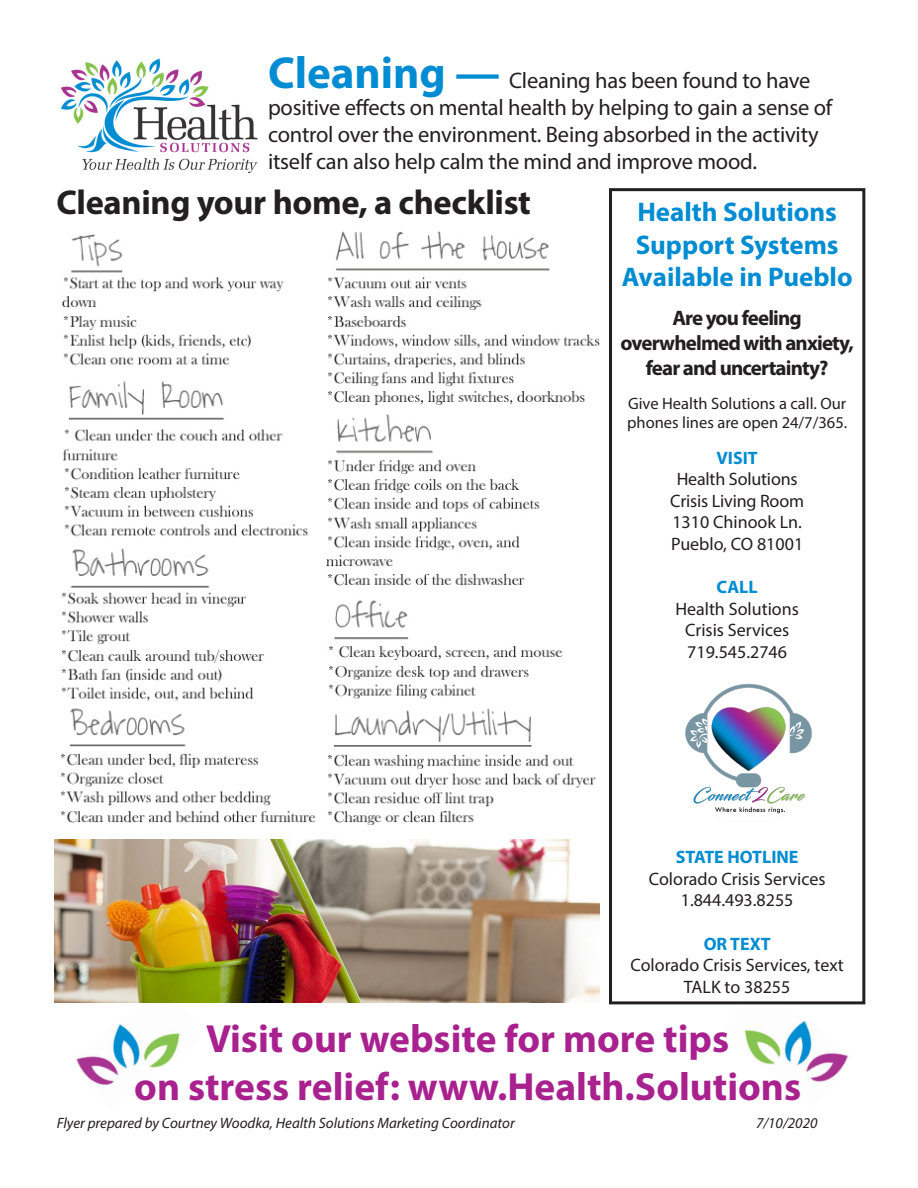
<style>
.page{position:relative;width:918px;height:1188px;background:#fff}
.page>*{position:absolute;margin:0;border:0;box-sizing:border-box;transform-origin:0 0}
.t1{font:700 39.45px/47.2px "Myriad Pro";color:#a8218e;text-align:center}
.t2{font:700 34.5px "Myriad Pro";letter-spacing:-.01em;color:#231f20}
.t3{font:700 27px/32.4px "Myriad Pro";color:#008cd2;text-align:center}
.t4{font:22.5px/27px "Myriad Pro";letter-spacing:-.01em;color:#231f20}
.t5{font:700 21px/25.2px "Myriad Pro";letter-spacing:-.04em;color:#231f20;text-align:center}
.t6{font:18px/21.6px "Myriad Pro";color:#231f20;text-align:center}
.t7{font:700 18px "Myriad Pro";color:#008cd2}
.t8{font:16.5px/19.8px "Myriad Pro";color:#231f20}
.t9{font:italic 15px "Myriad Pro";color:#231f20}
.s1{font-weight:700;font-size:45px;color:#008cd2}
.s2{font-weight:700;color:#008cd2}
</style>
<div class="page">
<img style="left:60px;top:58px;width:198px;height:116px">
<img style="left:76px;top:1024px;width:104px;height:62px">
<img style="left:719px;top:1004px;width:134px;height:78px">
<img style="left:685px;top:683px;width:127px;height:131px">
<div style="left:609px;top:188px;width:256px;height:816px;border:3px solid #231f20"></div>
<img style="left:60px;top:231px;width:540px;height:594px">
<img style="left:54px;top:839px;width:545px;height:164px">
<p class="t4" style="left:268px;top:67px;width:566px"><span class="s1">Cleaning —</span> Cleaning has been found to have positive effects on mental health by helping to gain a sense of control over the environment. Being absorbed in the activity itself can also help calm the mind and improve mood.</p>
<p class="t2" style="left:57px;top:179px;width:476px">Cleaning your home, a checklist</p>
<p class="t3" style="left:622px;top:195px;width:232px">Health Solutions<br>Support Systems<br>Available in Pueblo</p>
<p class="t5" style="left:620px;top:305px;width:235px">Are you feeling overwhelmed with anxiety, fear and uncertainty?</p>
<p class="t8" style="left:627px;top:393px;width:222px">Give Health Solutions a call. Our phones lines are open 24/7/365.</p>
<p class="t7" style="left:717px;top:446px;width:43px">VISIT</p>
<p class="t6" style="left:677px;top:468px;width:122px">Health Solutions</p>
<p class="t6" style="left:670px;top:490px;width:135px">Crisis Living Room</p>
<p class="t6" style="left:672px;top:511px;width:131px">1310 Chinook Ln.</p>
<p class="t6" style="left:671px;top:533px;width:134px">Pueblo, CO 81001</p>
<p class="t6" style="left:675px;top:576px;width:125px"><span class="s2">CALL<br></span>Health Solutions<br>Crisis Services</p>
<p class="t6" style="left:687px;top:641px;width:101px">719.545.2746</p>
<p class="t6" style="left:649px;top:846px;width:178px"><span class="s2">STATE HOTLINE<br></span>Colorado Crisis Services</p>
<p class="t6" style="left:681px;top:889px;width:114px">1.844.493.8255</p>
<p class="t7" style="left:704px;top:932px;width:68px">OR TEXT</p>
<p class="t6" style="left:630px;top:954px;width:215px">Colorado Crisis Services, text<br>TALK to 38255</p>
<p class="t1" style="left:134px;top:1014px;width:668px">Visit our website for more tips<br>on stress relief: www.Health.Solutions</p>
<p class="t9" style="left:57px;top:1114px;width:460px">Flyer prepared by Courtney Woodka, Health Solutions Marketing Coordinator</p>
<p class="t9" style="left:756px;top:1114px;width:63px">7/10/2020</p>
</div>
